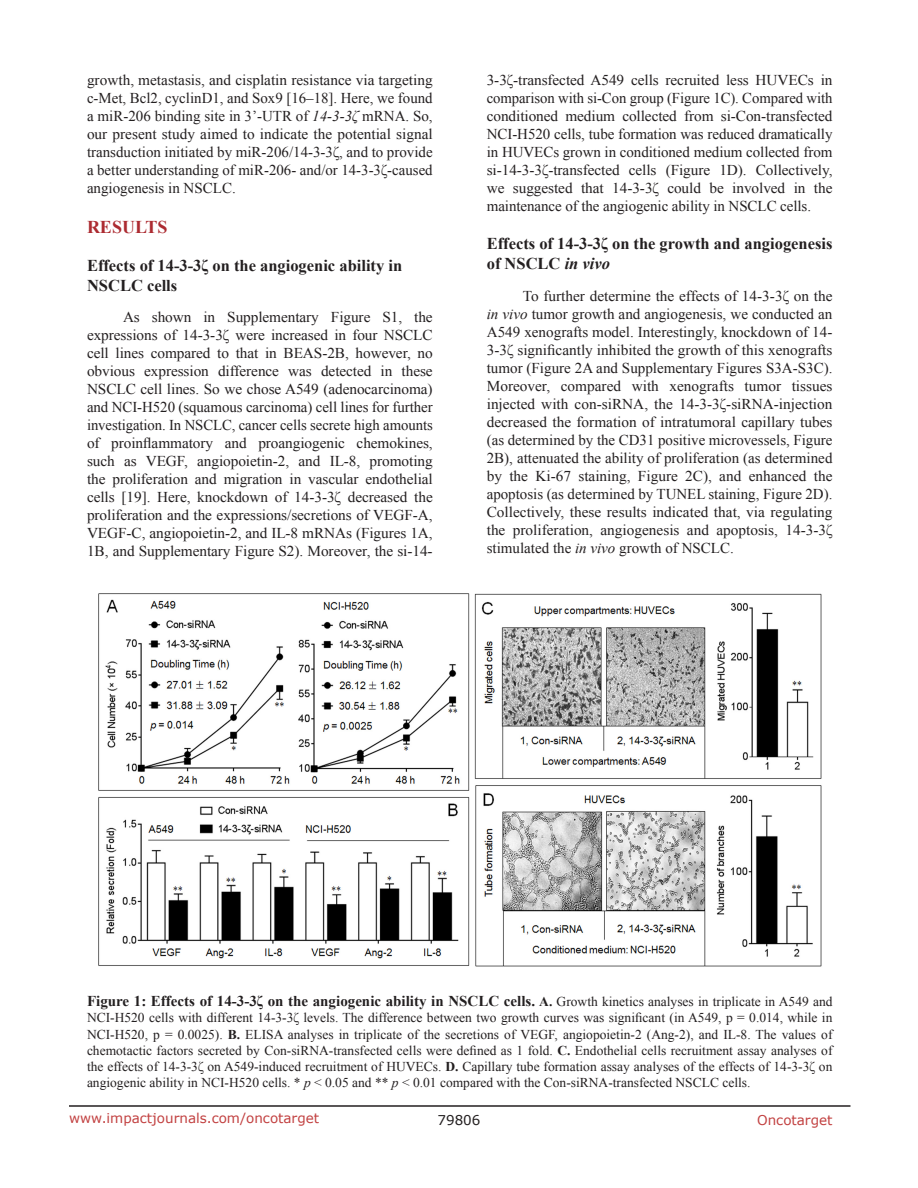
<style>
.page{position:relative;width:918px;height:1188px;background:#fff}
.page>*{position:absolute;margin:0;border:0;box-sizing:border-box;transform-origin:0 0}
.Heading{font:700 18px "Times New Roman";color:#ac2b31}
.SubHeading{font:700 16.5px/19.8px "Times New Roman";color:#231f20}
.SubHeading_no{font:700 16.5px/19.8px "Times New Roman";color:#231f20}
.BodyText{font:15px/18px "Times New Roman";color:#231f20;text-align:justify}
.figuretext{font:700 15px "Times New Roman";color:#231f20}
.figuretext-2{font:13.5px/16.2px "Times New Roman";color:#231f20;text-align:justify}
.t1{font:13.5px "Verdana";color:#c24141}
.t2{font:13.5px "Verdana";color:#231f20}
.s1{font-style:italic}
.s2{font-size:13.5px}
.s3{font-weight:400;font-size:13.5px}
.s4{font-weight:700}
</style>
<div class="page">
<hr style="left:69px;top:1105px;width:781px;height:2px;background:#231f20">
<img style="left:98px;top:593px;width:724px;height:374px">
<p class="BodyText" style="left:87px;top:71px;width:347px">growth, metastasis, and cisplatin resistance via targeting c-Met, Bcl2, cyclinD1, and Sox9 [16–18]. Here, we found a miR-206 binding site in 3’-UTR of <span class="s1">14-3-3ζ</span> mRNA. So, our present study aimed to indicate the potential signal transduction initiated by miR-206/14-3-3ζ, and to provide a better understanding of miR-206- and/or 14-3-3ζ-caused angiogenesis in NSCLC.</p>
<p class="Heading" style="left:87px;top:215px;width:82px">RESULTS</p>
<p class="SubHeading_no" style="left:87px;top:255px;width:317px">Effects of 14-3-3ζ on the angiogenic ability in<br>NSCLC cells</p>
<p class="BodyText" style="left:87px;top:308px;width:347px;text-indent:36px">As shown in Supplementary Figure S1, the expressions of 14-3-3ζ were increased in four NSCLC cell lines compared to that in BEAS-2B, however, no obvious expression difference was detected in these NSCLC cell lines. So we chose A549 (adenocarcinoma) and NCI-H520 (squamous carcinoma) cell lines for further investigation. In NSCLC, cancer cells secrete high amounts of proinflammatory and proangiogenic chemokines, such as VEGF, angiopoietin-2, and IL-8, promoting the proliferation and migration in vascular endothelial cells [19]. Here, knockdown of 14-3-3ζ decreased the proliferation and the expressions/secretions of VEGF-A, VEGF-C, angiopoietin-2, and IL-8 mRNAs (Figures 1A, 1B, and Supplementary Figure S2). Moreover, the si-14-</p>
<p class="BodyText" style="left:487px;top:71px;width:347px">3-3ζ-transfected A549 cells recruited less HUVECs in comparison with si-Con group (Figure 1C). Compared with conditioned medium collected from si-Con-transfected NCI-H520 cells, tube formation was reduced dramatically in HUVECs grown in conditioned medium collected from si-14-3-3ζ-transfected cells (Figure 1D). Collectively, we suggested that 14-3-3ζ could be involved in the maintenance of the angiogenic ability in NSCLC cells.</p>
<p class="SubHeading" style="left:487px;top:233px;width:347px">Effects of 14-3-3ζ on the growth and angiogenesis of NSCLC <span class="s1">in vivo</span></p>
<p class="BodyText" style="left:487px;top:286px;width:347px;text-indent:36px">To further determine the effects of 14-3-3ζ on the <span class="s1">in vivo</span> tumor growth and angiogenesis, we conducted an A549 xenografts model. Interestingly, knockdown of 14- 3-3ζ significantly inhibited the growth of this xenografts tumor (Figure 2A and Supplementary Figures S3A-S3C).<br>Moreover, compared with xenografts tumor tissues injected with con-siRNA, the 14-3-3ζ-siRNA-injection decreased the formation of intratumoral capillary tubes (as determined by the CD31 positive microvessels, Figure 2B), attenuated the ability of proliferation (as determined by the Ki-67 staining, Figure 2C), and enhanced the apoptosis (as determined by TUNEL staining, Figure 2D).<br>Collectively, these results indicated that, via regulating the proliferation, angiogenesis and apoptosis, 14-3-3ζ stimulated the <span class="s1">in vivo</span> growth of NSCLC.</p>
<p class="figuretext" style="left:87px;top:991px;width:747px">Figure 1: Effects of 14-3-3ζ on the angiogenic ability in NSCLC cells. <span class="s2">A.</span> <span class="s3">Growth kinetics analyses in triplicate in A549 and</span></p>
<p class="figuretext-2" style="left:87px;top:1010px;width:747px">NCI-H520 cells with different 14-3-3ζ levels. The difference between two growth curves was significant (in A549, p = 0.014, while in NCI-H520, p = 0.0025). <span class="s4">B.</span> ELISA analyses in triplicate of the secretions of VEGF, angiopoietin-2 (Ang-2), and IL-8. The values of chemotactic factors secreted by Con-siRNA-transfected cells were defined as 1 fold. <span class="s4">C.</span> Endothelial cells recruitment assay analyses of the effects of 14-3-3ζ on A549-induced recruitment of HUVECs. <span class="s4">D.</span> Capillary tube formation assay analyses of the effects of 14-3-3ζ on angiogenic ability in NCI-H520 cells. * <span class="s1">p</span> &lt; 0.05 and ** <span class="s1">p</span> &lt; 0.01 compared with the Con-siRNA-transfected NSCLC cells.</p>
<p class="t1" style="left:69px;top:1109px;width:252px">www.impactjournals.com/oncotarget</p>
<p class="t2" style="left:438px;top:1111px;width:44px">79806</p>
<p class="t1" style="left:757px;top:1111px;width:77px">Oncotarget</p>
</div>
